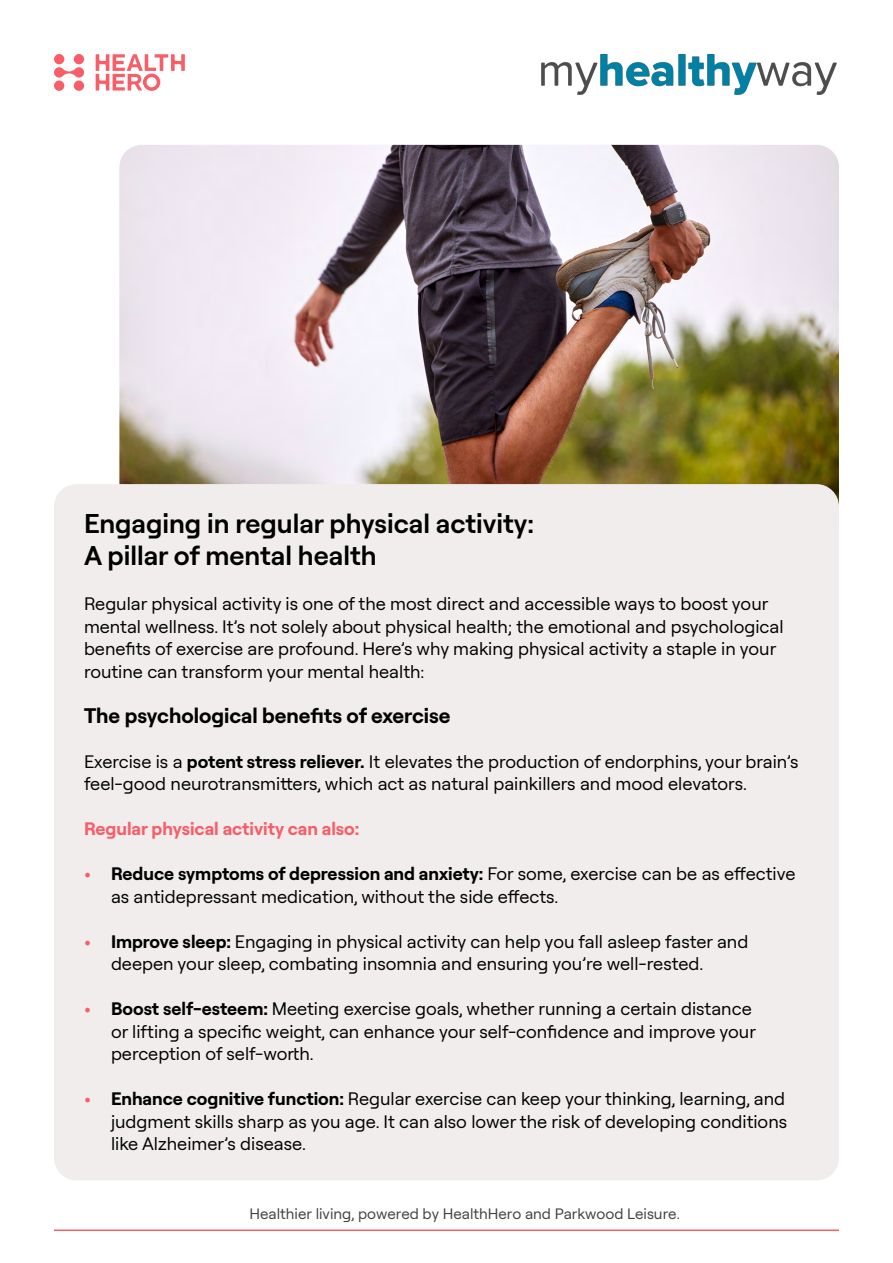
<style>
.page{position:relative;width:893px;height:1263px;background:#fff}
.page>*{position:absolute;margin:0;border:0;box-sizing:border-box;transform-origin:0 0}
.t1{font:600 27px/32.4px "Roobert";color:#000}
.t2{font:700 21px "Roobert";color:#000}
.t3{font:18px/22.5px "Roobert";color:#000}
.t4{font:700 18px "Roobert";color:#f75e68}
.t5{font:15px "Roobert";color:#404040}
.s1{font-weight:700}
.s2{font-weight:700;color:#f75e68}
</style>
<div class="page">
<svg style="left:54px;top:67px;width:30px;height:11px"></svg>
<div style="left:54px;top:54px;width:10px;height:10px;background:#f75e68;border-radius:50%"></div>
<div style="left:74px;top:54px;width:10px;height:10px;background:#f75e68;border-radius:50%"></div>
<div style="left:54px;top:81px;width:10px;height:10px;background:#f75e68;border-radius:50%"></div>
<div style="left:74px;top:81px;width:10px;height:10px;background:#f75e68;border-radius:50%"></div>
<svg style="left:96px;top:54px;width:89px;height:37px"></svg>
<hr style="left:54px;top:1229px;width:785px;height:2px;background:#f75e68">
<img style="left:119px;top:145px;width:720px;height:357px">
<div style="left:54px;top:484px;width:785px;height:696px;background:#f1eded;border-radius:22px"></div>
<img style="left:541px;top:54px;width:296px;height:40px">
<h1 class="t1" style="left:84px;top:506px;width:451px">Engaging in regular physical activity:<br>A pillar of mental health</h1>
<p class="t3" style="left:84px;top:592px;width:701px">Regular physical activity is one of the most direct and accessible ways to boost your mental wellness. It’s not solely about physical health; the emotional and psychological benefits of exercise are profound. Here’s why making physical activity a staple in your routine can transform your mental health:</p>
<p class="t2" style="left:84px;top:700px;width:368px">The psychological benefits of exercise</p>
<p class="t3" style="left:84px;top:749px;width:716px">Exercise is a <span class="s1">potent stress reliever.</span> It elevates the production of endorphins, your brain’s feel-good neurotransmitters, which act as natural painkillers and mood elevators.</p>
<p class="t4" style="left:84px;top:816px;width:277px">Regular physical activity can also:</p>
<p class="t3" style="left:111px;top:862px;width:686px;text-indent:-27px"><span class="s2">•</span> <span class="s1">Reduce symptoms of depression and anxiety:</span> For some, exercise can be as effective as antidepressant medication, without the side effects.</p>
<p class="t3" style="left:111px;top:929px;width:639px;text-indent:-27px"><span class="s2">•</span> <span class="s1">Improve sleep:</span> Engaging in physical activity can help you fall asleep faster and deepen your sleep, combating insomnia and ensuring you’re well-rested.</p>
<p class="t3" style="left:111px;top:997px;width:647px;text-indent:-27px"><span class="s2">•</span> <span class="s1">Boost self-esteem:</span> Meeting exercise goals, whether running a certain distance or lifting a specific weight, can enhance your self-confidence and improve your perception of self-worth.</p>
<p class="t3" style="left:111px;top:1087px;width:678px;text-align:justify;text-indent:-27px"><span class="s2">•</span> <span class="s1">Enhance cognitive function:</span> Regular exercise can keep your thinking, learning, and judgment skills sharp as you age. It can also lower the risk of developing conditions like Alzheimer’s disease.</p>
<p class="t5" style="left:249px;top:1203px;width:432px">Healthier living, powered by HealthHero and Parkwood Leisure.</p>
</div>
